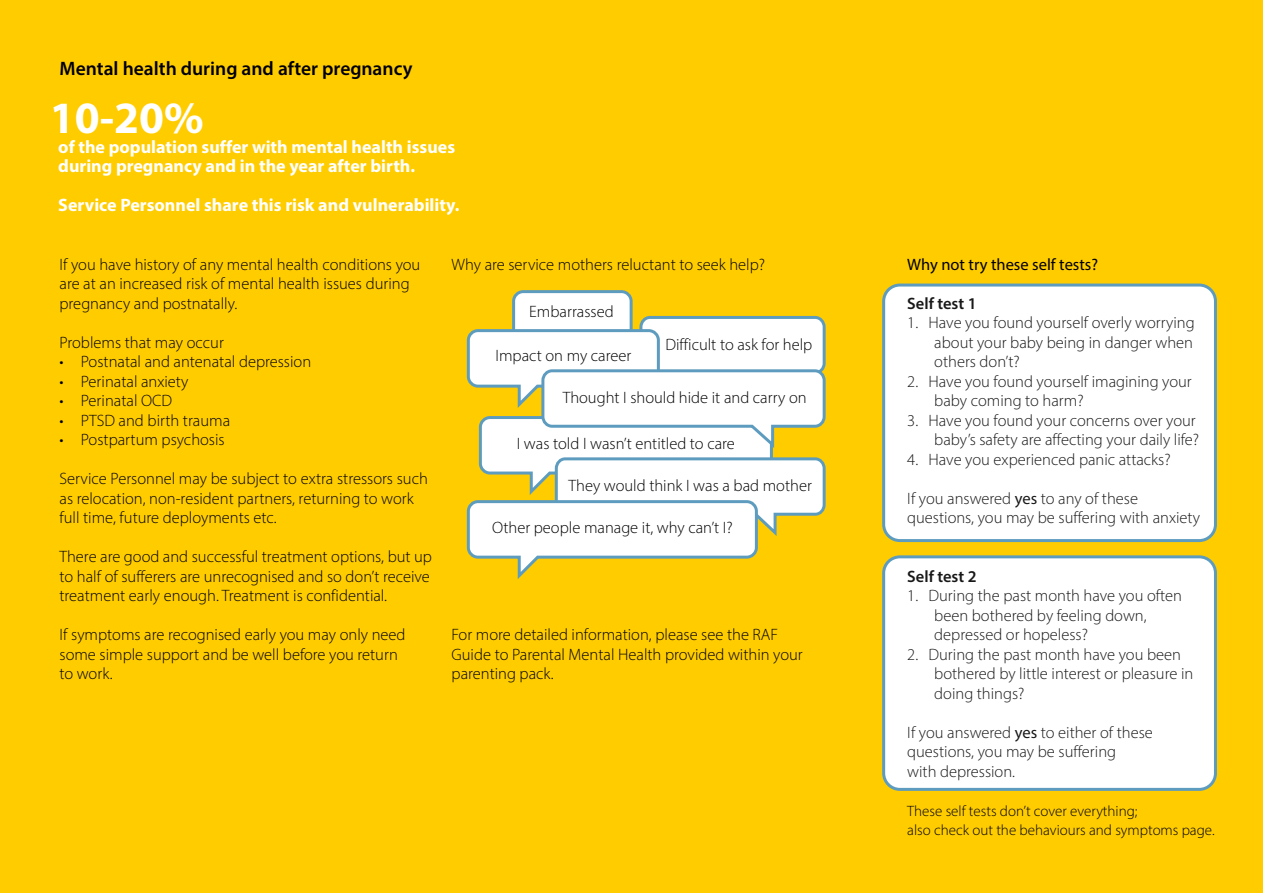
<style>
.page{position:relative;width:1263px;height:893px;background:#fc0}
.page>*{position:absolute;margin:0;border:0;box-sizing:border-box;transform-origin:0 0}
.t1{font:700 45px "Myriad Pro";color:#fff}
.t2{font:600 19.5px "Myriad Pro";color:#000}
.t3{font:700 18px/19.5px "Myriad Pro";color:#fff}
.t4{font:300 16.5px/19.5px "Myriad Pro";color:#000}
.t5{font:300 16.5px/19.5px "Myriad Pro";color:#181818}
.t6{font:16.5px "Myriad Pro";color:#000}
.t7{font:600 16.5px "Myriad Pro";color:#181818}
.t8{font:300 15px/19.5px "Myriad Pro";color:#000}
.s1{font-weight:400}
</style>
<div class="page">
<div style="left:884px;top:285px;width:331px;height:256px;background:#fff;border-radius:16px"></div>
<div style="left:882px;top:284px;width:335px;height:258px;border:3px solid #5e9cbf;border-radius:16px"></div>
<div style="left:884px;top:557px;width:331px;height:232px;background:#fff;border-radius:16px"></div>
<div style="left:882px;top:555px;width:335px;height:236px;border:3px solid #5e9cbf;border-radius:16px"></div>
<div style="left:514px;top:292px;width:117px;height:55px;background:#fff;border-radius:10px"></div>
<div style="left:512px;top:290px;width:121px;height:59px;border:3px solid #5e9cbf;border-radius:10px"></div>
<svg style="left:466px;top:314px;width:360px;height:265px"></svg>
<p class="t2" style="left:60px;top:56px;width:354px">Mental health during and after pregnancy</p>
<h1 class="t1" style="left:50px;top:89px;width:155px">10-20%</h1>
<p class="t3" style="left:58px;top:136px;width:398px">of the population suffer with mental health issues during pregnancy and in the year after birth.</p>
<p class="t3" style="left:58px;top:195px;width:403px">Service Personnel share this risk and vulnerability.</p>
<p class="t4" style="left:60px;top:254px;width:362px">If you have history of any mental health conditions you are at an increased risk of mental health issues during pregnancy and postnatally.</p>
<p class="t4" style="left:60px;top:332px;width:166px">Problems that may occur</p>
<p class="t4" style="left:60px;top:352px;width:253px">• Postnatal and antenatal depression</p>
<p class="t4" style="left:60px;top:371px;width:130px">• Perinatal anxiety</p>
<p class="t4" style="left:60px;top:391px;width:114px">• Perinatal OCD</p>
<p class="t4" style="left:60px;top:410px;width:172px">• PTSD and birth trauma</p>
<p class="t4" style="left:60px;top:430px;width:167px">• Postpartum psychosis</p>
<p class="t4" style="left:60px;top:469px;width:370px">Service Personnel may be subject to extra stressors such as relocation, non-resident partners, returning to work full time, future deployments etc.</p>
<p class="t4" style="left:60px;top:547px;width:374px">There are good and successful treatment options, but up to half of sufferers are unrecognised and so don’t receive treatment early enough. Treatment is confidential.</p>
<p class="t4" style="left:60px;top:625px;width:348px">If symptoms are recognised early you may only need some simple support and be well before you return to work.</p>
<p class="t4" style="left:452px;top:254px;width:315px">Why are service mothers reluctant to seek help?</p>
<p class="t4" style="left:529px;top:302px;width:86px">Embarrassed</p>
<p class="t4" style="left:665px;top:334px;width:148px">Difficult to ask for help</p>
<p class="t4" style="left:495px;top:346px;width:137px">Impact on my career</p>
<p class="t4" style="left:563px;top:388px;width:245px">Thought I should hide it and carry on</p>
<p class="t4" style="left:517px;top:433px;width:220px">I was told I wasn’t entitled to care</p>
<p class="t4" style="left:568px;top:475px;width:245px">They would think I was a bad mother</p>
<p class="t4" style="left:492px;top:518px;width:242px">Other people manage it, why can’t I?</p>
<p class="t4" style="left:452px;top:625px;width:353px">For more detailed information, please see the RAF<br>Guide to Parental Mental Health provided within your parenting pack.</p>
<p class="t6" style="left:907px;top:254px;width:192px">Why not try these self tests?</p>
<p class="t7" style="left:907px;top:293px;width:71px">Self test 1</p>
<p class="t5" style="left:934px;top:313px;width:262px;text-align:justify;text-indent:-27px">1. Have you found yourself overly worrying about your baby being in danger when others don’t?</p>
<p class="t5" style="left:934px;top:371px;width:259px;text-indent:-27px">2. Have you found yourself imagining your baby coming to harm?</p>
<p class="t5" style="left:907px;top:410px;width:293px;text-align:right">3. Have you found your concerns over your baby’s safety are affecting your daily life?</p>
<p class="t5" style="left:907px;top:449px;width:265px">4. Have you experienced panic attacks?</p>
<p class="t5" style="left:907px;top:488px;width:294px">If you answered <span class="s1">yes</span> to any of these questions, you may be suffering with anxiety</p>
<p class="t7" style="left:907px;top:566px;width:71px">Self test 2</p>
<p class="t5" style="left:934px;top:586px;width:249px;text-indent:-27px">1. During the past month have you often been bothered by feeling down, depressed or hopeless?</p>
<p class="t5" style="left:934px;top:644px;width:260px;text-indent:-27px">2. During the past month have you been bothered by little interest or pleasure in doing things?</p>
<p class="t5" style="left:907px;top:722px;width:247px">If you answered <span class="s1">yes</span> to either of these questions, you may be suffering<br>with depression.</p>
<p class="t8" style="left:907px;top:801px;width:309px">These self tests don’t cover everything;<br>also check out the behaviours and symptoms page.</p>
</div>
